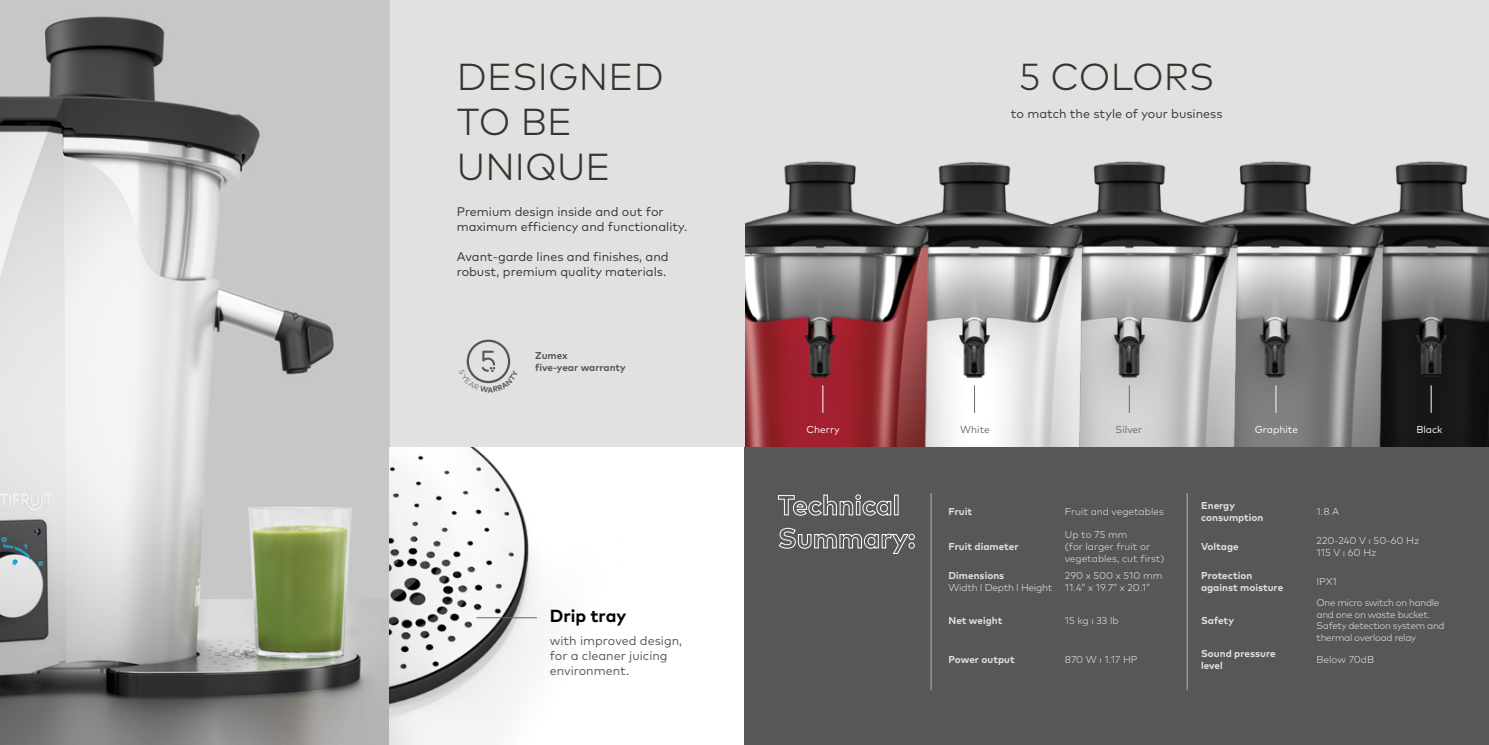
<style>
.page{position:relative;width:1489px;height:745px;background:#fff}
.page>*{position:absolute;margin:0;border:0;box-sizing:border-box;transform-origin:0 0}
.t1{font:300 37.5px/45px "Mark Pro";letter-spacing:.005em;color:#303731}
.t2{font:700 17.5px "Mark Pro";color:#000}
.t3{font:12.5px/15px "Mark Pro";color:#303731}
.t4{font:12.5px/15px "Mark Pro";color:#575756}
.t5{font:300 10px/12px "Mark Pro";color:#e3e0e0}
.t6{font:700 10px "Mark Pro";color:#e3e0e0}
.t7{font:300 10px/12px "Mark Pro";letter-spacing:-.025em;color:#e3e0e0}
.t8{font:700 10px "Mark Pro";color:#575756}
.t9{font:10px "Mark Pro";color:#fff}
.t10{font:10px "Mark Pro";color:#6b6a69}
.t11{font:300 9.75px/11.8px "Mark Pro";letter-spacing:-.03em;color:#e3e0e0}
.s1{font-weight:700}
</style>
<div class="page">
<div style="left:744px;top:0;width:744px;height:449px;background:#e3e0e0"></div>
<img style="left:1401px;top:161px;width:87px;height:285px">
<img style="left:1258px;top:161px;width:143px;height:285px">
<img style="left:1102px;top:161px;width:156px;height:285px">
<img style="left:955px;top:162px;width:147px;height:284px">
<img style="left:745px;top:161px;width:210px;height:285px">
<div style="left:744px;top:446px;width:744px;height:298px;background:#575756"></div>
<svg style="left:822px;top:385px;width:1px;height:27px"></svg>
<svg style="left:974px;top:385px;width:1px;height:27px"></svg>
<svg style="left:1128px;top:385px;width:1px;height:27px"></svg>
<svg style="left:1275px;top:385px;width:1px;height:27px"></svg>
<svg style="left:1430px;top:385px;width:1px;height:27px"></svg>
<hr style="left:930px;top:493px;width:1px;height:196px;background:#b4b3b3">
<hr style="left:1186px;top:493px;width:1px;height:196px;background:#b4b3b3">
<svg style="left:778px;top:494px;width:113px;height:21px"></svg>
<div style="left:894px;top:494px;width:4px;height:21px;border:1px solid #fff"></div>
<svg style="left:778px;top:527px;width:137px;height:27px"></svg>
<div style="left:390px;top:0;width:354px;height:446px;background:#e3e0e0"></div>
<img style="left:0;top:0;width:390px;height:744px">
<img style="left:390px;top:446px;width:352px;height:298px">
<hr style="left:476px;top:617px;width:61px;height:1px;background:#6b6a69">
<div style="left:466px;top:339px;width:44px;height:44px;border:2px solid #575756;border-radius:50%"></div>
<svg style="left:466px;top:350px;width:45px;height:34px"></svg>
<p class="t1" style="left:457px;top:51px;width:209px">DESIGNED<br>TO BE</p>
<p class="t1" style="left:457px;top:141px;width:155px">UNIQUE</p>
<p class="t3" style="left:456px;top:203px;width:232px">Premium design inside and out for maximum efficiency and functionality.</p>
<p class="t3" style="left:456px;top:248px;width:213px">Avant-garde lines and finishes, and robust, premium quality materials.</p>
<p class="t8" style="left:535px;top:347px;width:34px">Zumex</p>
<p class="t8" style="left:535px;top:359px;width:92px">five-year warranty</p>
<p class="t2" style="left:550px;top:602px;width:78px">Drip tray</p>
<p class="t4" style="left:550px;top:631px;width:134px">with improved design,</p>
<p class="t4" style="left:550px;top:646px;width:119px">for a cleaner juicing environment.</p>
<p class="t1" style="left:1018px;top:51px;width:197px">5 COLORS</p>
<p class="t3" style="left:1010px;top:105px;width:213px">to match the style of your business</p>
<p class="t9" style="left:806px;top:422px;width:35px">Cherry</p>
<p class="t10" style="left:960px;top:422px;width:31px">White</p>
<p class="t10" style="left:1115px;top:422px;width:28px">Silver</p>
<p class="t9" style="left:1254px;top:422px;width:45px">Graphite</p>
<p class="t9" style="left:1416px;top:422px;width:28px">Black</p>
<p class="t6" style="left:948px;top:503px;width:25px">Fruit</p>
<p class="t5" style="left:1064px;top:504px;width:100px">Fruit and vegetables</p>
<p class="t6" style="left:1200px;top:497px;width:35px">Energy</p>
<p class="t6" style="left:1200px;top:509px;width:64px">consumption</p>
<p class="t6" style="left:948px;top:538px;width:72px">Fruit diameter</p>
<p class="t5" style="left:1064px;top:527px;width:101px">Up to 75 mm<br>(for larger fruit or vegetables, cut first)</p>
<p class="t6" style="left:1200px;top:538px;width:39px">Voltage</p>
<p class="t7" style="left:948px;top:568px;width:105px"><span class="s1">Dimensions<br></span>Width I Depth I Height</p>
<p class="t5" style="left:1064px;top:568px;width:99px">290 x 500 x 510 mm</p>
<p class="t5" style="left:1064px;top:580px;width:87px">11.4” x 19.7” x 20.1”</p>
<p class="t6" style="left:1200px;top:567px;width:53px">Protection</p>
<p class="t6" style="left:1200px;top:579px;width:84px">against moisture</p>
<p class="t6" style="left:948px;top:612px;width:55px">Net weight</p>
<p class="t5" style="left:1064px;top:613px;width:55px">15 kg ı 33 lb</p>
<p class="t6" style="left:1200px;top:612px;width:34px">Safety</p>
<p class="t6" style="left:948px;top:651px;width:68px">Power output</p>
<p class="t5" style="left:1064px;top:651px;width:74px">870 W ı 1.17 HP</p>
<p class="t6" style="left:1200px;top:645px;width:76px">Sound pressure</p>
<p class="t6" style="left:1200px;top:657px;width:23px">level</p>
<p class="t5" style="left:1316px;top:504px;width:24px">1.8 A</p>
<p class="t5" style="left:1316px;top:533px;width:104px">220-240 V ı 50-60 Hz</p>
<p class="t5" style="left:1316px;top:545px;width:61px">115 V ı 60 Hz</p>
<p class="t5" style="left:1316px;top:574px;width:22px">IPX1</p>
<p class="t11" style="left:1316px;top:595px;width:129px">One micro switch on handle and one on waste bucket.<br>Safety detection system and thermal overload relay</p>
<p class="t5" style="left:1316px;top:651px;width:59px">Below 70dB</p>
</div>
